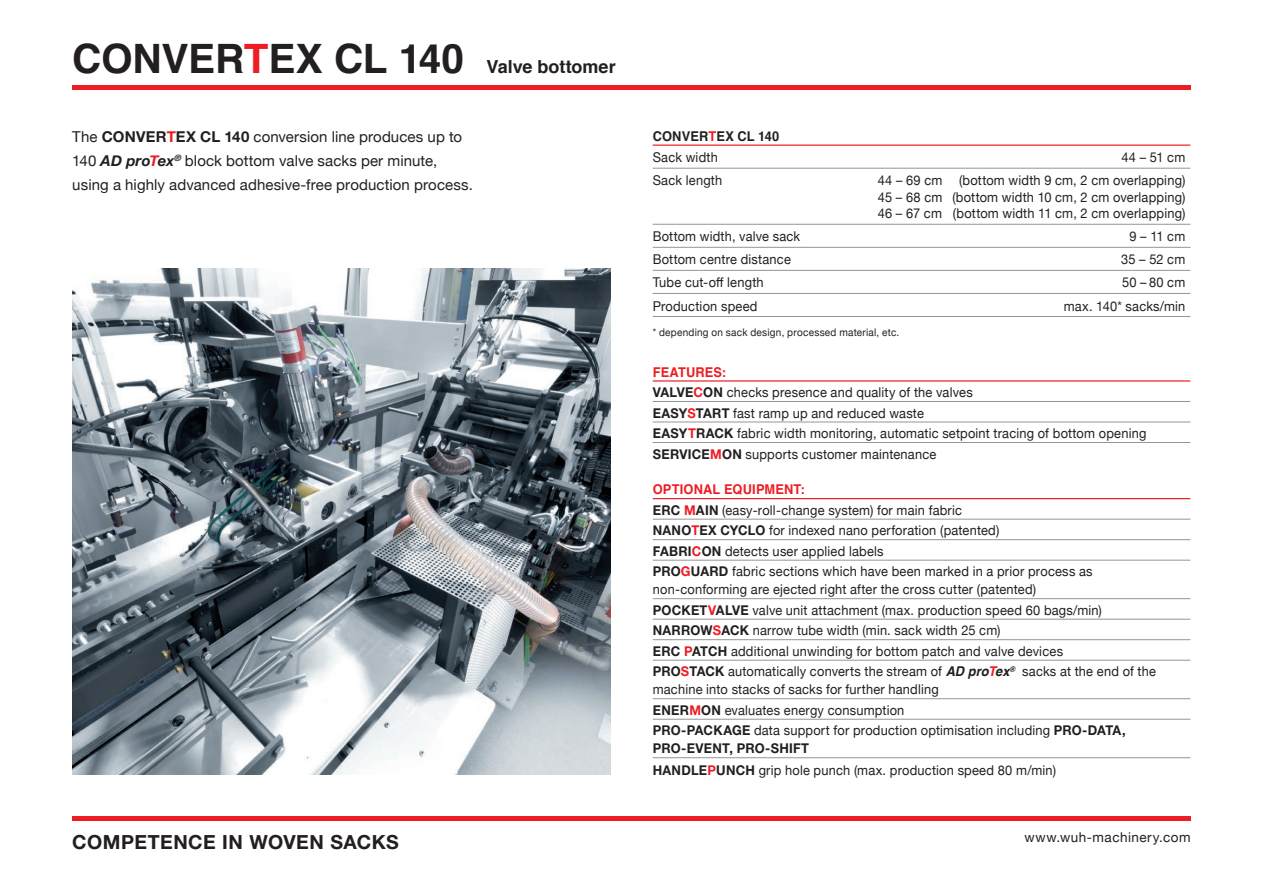
<style>
.page{position:relative;width:1263px;height:893px;background:#fff}
.page>*{position:absolute;margin:0;border:0;box-sizing:border-box;transform-origin:0 0}
.t1{font:700 40.5px "Helvetica";letter-spacing:-.01em;color:#231f20}
.t2{font:700 19.5px "Helvetica Neue";letter-spacing:.025em;color:#231f20}
.t3{font:700 18px "Helvetica";color:#231f20}
.t4{font:15px/24px "Helvetica Neue";letter-spacing:.005em;color:#231f20}
.t5{font:13.5px/20.5px "Helvetica Neue";letter-spacing:.015em;color:#231f20;scale:.95 1}
.t6{font:700 13.5px "Helvetica";letter-spacing:.015em;color:#ee1d23;scale:.95 1}
.t7{font:13.5px "Helvetica Neue";letter-spacing:.035em;color:#231f20}
.t8{font:700 13.5px "Helvetica";letter-spacing:.01em;color:#231f20;scale:.95 1}
.t9{font:10.5px "Helvetica Neue";letter-spacing:.025em;color:#231f20;scale:.95 1}
.s1{color:#ee1d23}
.s2{font-weight:700}
.s3{font-weight:700;color:#ee1d23}
.s4{font-weight:700;font-style:italic}
.s5{font-weight:700;font-style:italic;color:#ee1d23}
.s6{font-family:"Helvetica";font-weight:700;font-style:italic}
.s7{font-family:"Helvetica";font-weight:700;font-style:italic;color:#ee1d23}
</style>
<div class="page">
<div style="left:72px;top:816px;width:1119px;height:5px;background:#ee1d23"></div>
<hr style="left:72px;top:85px;width:1119px;height:4px;background:#ee1d23">
<hr style="left:653px;top:168px;width:537px;height:1px;background:#939598">
<hr style="left:653px;top:224px;width:537px;height:1px;background:#939598">
<hr style="left:653px;top:247px;width:537px;height:1px;background:#939598">
<hr style="left:653px;top:270px;width:537px;height:1px;background:#939598">
<hr style="left:653px;top:293px;width:537px;height:1px;background:#939598">
<hr style="left:653px;top:316px;width:537px;height:1px;background:#939598">
<hr style="left:653px;top:401px;width:537px;height:1px;background:#939598">
<hr style="left:653px;top:422px;width:537px;height:1px;background:#939598">
<hr style="left:653px;top:442px;width:537px;height:1px;background:#939598">
<hr style="left:653px;top:519px;width:537px;height:1px;background:#939598">
<hr style="left:653px;top:539px;width:537px;height:1px;background:#939598">
<hr style="left:653px;top:560px;width:537px;height:1px;background:#939598">
<hr style="left:653px;top:598px;width:537px;height:1px;background:#939598">
<hr style="left:653px;top:619px;width:537px;height:1px;background:#939598">
<hr style="left:653px;top:639px;width:537px;height:1px;background:#939598">
<hr style="left:653px;top:660px;width:537px;height:1px;background:#939598">
<hr style="left:653px;top:698px;width:537px;height:1px;background:#939598">
<hr style="left:653px;top:719px;width:537px;height:1px;background:#939598">
<hr style="left:653px;top:757px;width:537px;height:1px;background:#939598">
<hr style="left:653px;top:380px;width:537px;height:2px;background:#ee1d23">
<hr style="left:653px;top:145px;width:537px;height:1px;background:#ee1d23">
<hr style="left:653px;top:498px;width:537px;height:1px;background:#ee1d23">
<img style="left:72px;top:269px;width:538px;height:506px">
<h1 class="t1" style="left:72px;top:26px;width:393px">CONVER<span class="s1">T</span>EX CL 140</h1>
<h3 class="t3" style="left:487px;top:52px;width:131px">Valve bottomer</h3>
<p class="t4" style="left:72px;top:125px;width:402px">The <span class="s2">CONVER</span><span class="s3">T</span><span class="s2">EX CL 140</span> conversion line produces up to<br>140 <span class="s4">AD pro</span><span class="s5">T</span><span class="s4">ex</span><sup>®</sup> block bottom valve sacks per minute, using a highly advanced adhesive-free production process.</p>
<p class="t8" style="left:653px;top:125px;width:135px">CONVER<span class="s1">T</span>EX CL 140</p>
<p class="t5" style="left:653px;top:148px;width:70px">Sack width</p>
<p class="t5" style="left:1121px;top:148px;width:69px">44 – 51 cm</p>
<p class="t5" style="left:653px;top:171px;width:75px">Sack length</p>
<p class="t5" style="left:878px;top:173px;width:325px;line-height:16.5px;text-align:justify">44 – 69 cm (bottom width 9 cm, 2 cm overlapping)<br>45 – 68 cm (bottom width 10 cm, 2 cm overlapping)<br>46 – 67 cm (bottom width 11 cm, 2 cm overlapping)</p>
<p class="t5" style="left:653px;top:227px;width:157px">Bottom width, valve sack</p>
<p class="t5" style="left:1129px;top:227px;width:60px">9 – 11 cm</p>
<p class="t5" style="left:653px;top:250px;width:147px">Bottom centre distance</p>
<p class="t5" style="left:1121px;top:250px;width:69px">35 – 52 cm</p>
<p class="t5" style="left:653px;top:273px;width:118px">Tube cut-off length</p>
<p class="t5" style="left:1122px;top:273px;width:68px">50 – 80 cm</p>
<p class="t5" style="left:653px;top:296px;width:112px">Production speed</p>
<p class="t5" style="left:1064px;top:296px;width:129px">max. 140* sacks/min</p>
<p class="t9" style="left:653px;top:325px;width:261px">* depending on sack design, processed material, etc.</p>
<p class="t6" style="left:653px;top:361px;width:79px">FEATURES:</p>
<p class="t5" style="left:653px;top:383px;width:521px"><span class="s2">VALVE</span><span class="s3">C</span><span class="s2">ON</span> checks presence and quality of the valves<br><span class="s2">EASY</span><span class="s3">S</span><span class="s2">TART</span> fast ramp up and reduced waste<br><span class="s2">EASY</span><span class="s3">T</span><span class="s2">RACK</span> fabric width monitoring, automatic setpoint tracing of bottom opening <span class="s2">SERVICE</span><span class="s3">M</span><span class="s2">ON</span> supports customer maintenance</p>
<p class="t6" style="left:653px;top:479px;width:161px">OPTIONAL EQUIPMENT:</p>
<p class="t5" style="left:653px;top:501px;width:465px"><span class="s2">ERC</span> <span class="s3">M</span><span class="s2">AIN</span> (easy-roll-change system) for main fabric<br><span class="s2">NANO</span><span class="s3">T</span><span class="s2">EX CYCLO</span> for indexed nano perforation (patented)<br><span class="s2">FABRI</span><span class="s3">C</span><span class="s2">ON</span> detects user applied labels<br><span class="s2">PRO</span><span class="s3">G</span><span class="s2">UARD</span> fabric sections which have been marked in a prior process as</p>
<p class="t5" style="left:653px;top:580px;width:531px">non-conforming are ejected right after the cross cutter (patented)<br><span class="s2">POCKET</span><span class="s3">V</span><span class="s2">ALVE</span> valve unit attachment (max. production speed 60 bags/min)<br><span class="s2">NARROW</span><span class="s3">S</span><span class="s2">ACK</span> narrow tube width (min. sack width 25 cm)<br><span class="s2">ERC</span> <span class="s3">P</span><span class="s2">ATCH</span> additional unwinding for bottom patch and valve devices<br><span class="s2">PRO</span><span class="s3">S</span><span class="s2">TACK</span> automatically converts the stream of <span class="s6">AD pro</span><span class="s7">T</span><span class="s6">ex</span><sup>®</sup> sacks at the end of the</p>
<p class="t5" style="left:653px;top:680px;width:499px">machine into stacks of sacks for further handling<br><span class="s2">ENER</span><span class="s3">M</span><span class="s2">ON</span> evaluates energy consumption<br><span class="s2">PRO-PACKAGE</span> data support for production optimisation including <span class="s2">PRO-DATA,</span></p>
<p class="t5" style="left:653px;top:739px;width:426px;line-height:21.3px"><span class="s2">PRO-EVENT, PRO-SHIFT<br>HANDLE</span><span class="s3">P</span><span class="s2">UNCH</span> grip hole punch (max. production speed 80 m/min)</p>
<h2 class="t2" style="left:72px;top:830px;width:328px">COMPETENCE IN WOVEN SACKS</h2>
<p class="t7" style="left:1024px;top:827px;width:168px">www.wuh-machinery.com</p>
</div>
